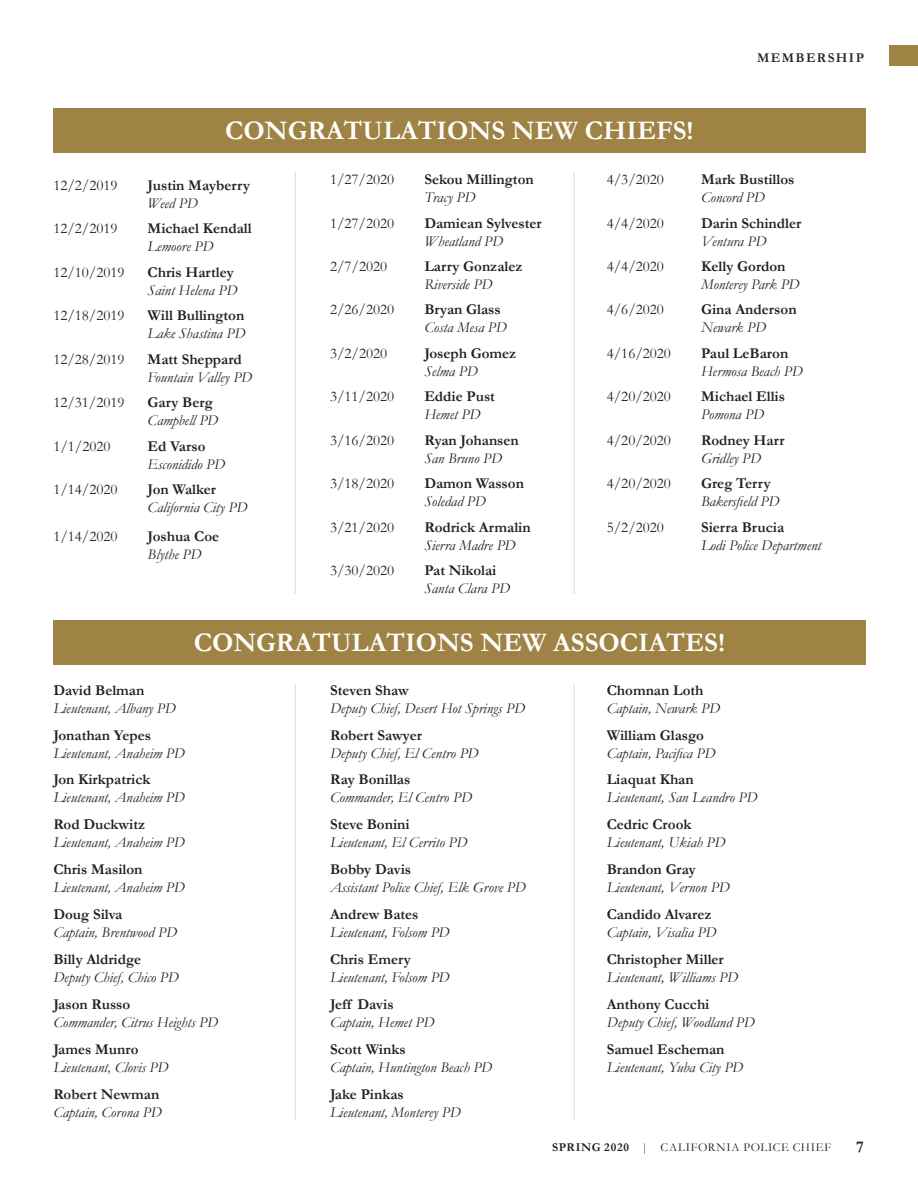
<style>
.page{position:relative;width:918px;height:1188px;background:#fff}
.page>*{position:absolute;margin:0;border:0;box-sizing:border-box;transform-origin:0 0}
.t1{font:700 27px "Garamond";color:#fff}
.t2{font:700 16.5px "Garamond";color:#231f20}
.t3{font:italic 15px "Garamond";color:#231f20}
.t4{font:700 15px "Garamond";color:#231f20}
.t5{font:15px "Garamond";color:#231f20}
.t6{font:700 13.5px "Garamond";letter-spacing:.1em;color:#25282a}
.t7{font:12px "Garamond";letter-spacing:.065em;color:#231f20}
.s1{font-weight:700}
</style>
<div class="page">
<div style="left:53px;top:108px;width:813px;height:45px;background:#9f8344"></div>
<div style="left:53px;top:620px;width:813px;height:45px;background:#9f8344"></div>
<hr style="left:295px;top:172px;width:1px;height:422px;background:#dcd8d7">
<hr style="left:574px;top:172px;width:1px;height:422px;background:#dcd8d7">
<div style="left:889px;top:45px;width:29px;height:21px;background:#9f8344"></div>
<hr style="left:295px;top:685px;width:1px;height:435px;background:#dcd8d7">
<hr style="left:574px;top:685px;width:1px;height:435px;background:#dcd8d7">
<h1 class="t1" style="left:225px;top:115px;width:470px">CONGRATULATIONS NEW CHIEFS!</h1>
<p class="t6" style="left:757px;top:49px;width:108px">MEMBERSHIP</p>
<p class="t5" style="left:53px;top:176px;width:66px">12/2/2019</p>
<p class="t4" style="left:148px;top:176px;width:104px">Justin Mayberry</p>
<p class="t3" style="left:148px;top:194px;width:52px">Weed PD</p>
<p class="t5" style="left:53px;top:220px;width:66px">12/2/2019</p>
<p class="t4" style="left:148px;top:220px;width:106px">Michael Kendall</p>
<p class="t3" style="left:148px;top:238px;width:67px">Lemoore PD</p>
<p class="t5" style="left:53px;top:263px;width:73px">12/10/2019</p>
<p class="t4" style="left:148px;top:263px;width:88px">Chris Hartley</p>
<p class="t3" style="left:148px;top:281px;width:91px">Saint Helena PD</p>
<p class="t5" style="left:53px;top:307px;width:73px">12/18/2019</p>
<p class="t4" style="left:148px;top:307px;width:98px">Will Bullington</p>
<p class="t3" style="left:148px;top:325px;width:99px">Lake Shastina PD</p>
<p class="t5" style="left:53px;top:350px;width:73px">12/28/2019</p>
<p class="t4" style="left:148px;top:350px;width:96px">Matt Sheppard</p>
<p class="t3" style="left:148px;top:368px;width:106px">Fountain Valley PD</p>
<p class="t5" style="left:53px;top:394px;width:73px">12/31/2019</p>
<p class="t4" style="left:148px;top:394px;width:67px">Gary Berg</p>
<p class="t3" style="left:148px;top:412px;width:72px">Campbell PD</p>
<p class="t5" style="left:53px;top:437px;width:59px">1/1/2020</p>
<p class="t4" style="left:148px;top:437px;width:59px">Ed Varso</p>
<p class="t3" style="left:148px;top:455px;width:79px">Esconidido PD</p>
<p class="t5" style="left:53px;top:481px;width:66px">1/14/2020</p>
<p class="t4" style="left:148px;top:481px;width:70px">Jon Walker</p>
<p class="t3" style="left:148px;top:499px;width:101px">California City PD</p>
<p class="t5" style="left:53px;top:527px;width:66px">1/14/2020</p>
<p class="t4" style="left:148px;top:527px;width:73px">Joshua Coe</p>
<p class="t3" style="left:148px;top:545px;width:55px">Blythe PD</p>
<p class="t5" style="left:330px;top:170px;width:66px">1/27/2020</p>
<p class="t4" style="left:424px;top:170px;width:111px">Sekou Millington</p>
<p class="t3" style="left:424px;top:188px;width:53px">Tracy PD</p>
<p class="t5" style="left:330px;top:214px;width:66px">1/27/2020</p>
<p class="t4" style="left:424px;top:214px;width:119px">Damiean Sylvester</p>
<p class="t3" style="left:424px;top:232px;width:80px">Wheatland PD</p>
<p class="t5" style="left:330px;top:257px;width:59px">2/7/2020</p>
<p class="t4" style="left:424px;top:257px;width:100px">Larry Gonzalez</p>
<p class="t3" style="left:424px;top:275px;width:69px">Riverside PD</p>
<p class="t5" style="left:330px;top:301px;width:66px">2/26/2020</p>
<p class="t4" style="left:424px;top:301px;width:78px">Bryan Glass</p>
<p class="t3" style="left:424px;top:319px;width:84px">Costa Mesa PD</p>
<p class="t5" style="left:330px;top:344px;width:59px">3/2/2020</p>
<p class="t4" style="left:424px;top:344px;width:93px">Joseph Gomez</p>
<p class="t3" style="left:424px;top:362px;width:55px">Selma PD</p>
<p class="t5" style="left:330px;top:388px;width:66px">3/11/2020</p>
<p class="t4" style="left:424px;top:388px;width:72px">Eddie Pust</p>
<p class="t3" style="left:424px;top:406px;width:58px">Hemet PD</p>
<p class="t5" style="left:330px;top:431px;width:66px">3/16/2020</p>
<p class="t4" style="left:424px;top:431px;width:96px">Ryan Johansen</p>
<p class="t3" style="left:424px;top:449px;width:79px">San Bruno PD</p>
<p class="t5" style="left:330px;top:475px;width:66px">3/18/2020</p>
<p class="t4" style="left:424px;top:475px;width:101px">Damon Wasson</p>
<p class="t3" style="left:424px;top:493px;width:63px">Soledad PD</p>
<p class="t5" style="left:330px;top:518px;width:66px">3/21/2020</p>
<p class="t4" style="left:424px;top:518px;width:108px">Rodrick Armalin</p>
<p class="t3" style="left:424px;top:536px;width:93px">Sierra Madre PD</p>
<p class="t5" style="left:330px;top:562px;width:66px">3/30/2020</p>
<p class="t4" style="left:424px;top:562px;width:74px">Pat Nikolai</p>
<p class="t3" style="left:424px;top:580px;width:87px">Santa Clara PD</p>
<p class="t5" style="left:607px;top:170px;width:59px">4/3/2020</p>
<p class="t4" style="left:701px;top:170px;width:95px">Mark Bustillos</p>
<p class="t3" style="left:701px;top:188px;width:65px">Concord PD</p>
<p class="t5" style="left:607px;top:214px;width:59px">4/4/2020</p>
<p class="t4" style="left:701px;top:214px;width:102px">Darin Schindler</p>
<p class="t3" style="left:701px;top:232px;width:67px">Ventura PD</p>
<p class="t5" style="left:607px;top:257px;width:59px">4/4/2020</p>
<p class="t4" style="left:701px;top:257px;width:86px">Kelly Gordon</p>
<p class="t3" style="left:701px;top:275px;width:100px">Monterey Park PD</p>
<p class="t5" style="left:607px;top:301px;width:59px">4/6/2020</p>
<p class="t4" style="left:701px;top:301px;width:97px">Gina Anderson</p>
<p class="t3" style="left:701px;top:319px;width:66px">Newark PD</p>
<p class="t5" style="left:607px;top:344px;width:66px">4/16/2020</p>
<p class="t4" style="left:701px;top:344px;width:89px">Paul LeBaron</p>
<p class="t3" style="left:701px;top:362px;width:103px">Hermosa Beach PD</p>
<p class="t5" style="left:607px;top:388px;width:66px">4/20/2020</p>
<p class="t4" style="left:701px;top:388px;width:86px">Michael Ellis</p>
<p class="t3" style="left:701px;top:406px;width:64px">Pomona PD</p>
<p class="t5" style="left:607px;top:431px;width:66px">4/20/2020</p>
<p class="t4" style="left:701px;top:431px;width:85px">Rodney Harr</p>
<p class="t3" style="left:701px;top:449px;width:61px">Gridley PD</p>
<p class="t5" style="left:607px;top:475px;width:66px">4/20/2020</p>
<p class="t4" style="left:701px;top:475px;width:71px">Greg Terry</p>
<p class="t3" style="left:701px;top:493px;width:80px">Bakersfield PD</p>
<p class="t5" style="left:607px;top:518px;width:59px">5/2/2020</p>
<p class="t4" style="left:701px;top:518px;width:85px">Sierra Brucia</p>
<p class="t3" style="left:701px;top:536px;width:122px">Lodi Police Department</p>
<h1 class="t1" style="left:194px;top:626px;width:533px">CONGRATULATIONS NEW ASSOCIATES!</h1>
<p class="t4" style="left:53px;top:681px;width:93px">David Belman</p>
<p class="t3" style="left:53px;top:699px;width:124px">Lieutenant, Albany PD</p>
<p class="t4" style="left:53px;top:726px;width:99px">Jonathan Yepes</p>
<p class="t3" style="left:53px;top:744px;width:133px">Lieutenant, Anaheim PD</p>
<p class="t4" style="left:53px;top:771px;width:99px">Jon Kirkpatrick</p>
<p class="t3" style="left:53px;top:789px;width:133px">Lieutenant, Anaheim PD</p>
<p class="t4" style="left:53px;top:816px;width:93px">Rod Duckwitz</p>
<p class="t3" style="left:53px;top:834px;width:133px">Lieutenant, Anaheim PD</p>
<p class="t4" style="left:53px;top:861px;width:91px">Chris Masilon</p>
<p class="t3" style="left:53px;top:879px;width:133px">Lieutenant, Anaheim PD</p>
<p class="t4" style="left:53px;top:905px;width:71px">Doug Silva</p>
<p class="t3" style="left:53px;top:923px;width:125px">Captain, Brentwood PD</p>
<p class="t4" style="left:53px;top:950px;width:89px">Billy Aldridge</p>
<p class="t3" style="left:53px;top:968px;width:127px">Deputy Chief, Chico PD</p>
<p class="t4" style="left:53px;top:995px;width:79px">Jason Russo</p>
<p class="t3" style="left:53px;top:1013px;width:166px">Commander, Citrus Heights PD</p>
<p class="t4" style="left:53px;top:1040px;width:87px">James Munro</p>
<p class="t3" style="left:53px;top:1058px;width:117px">Lieutenant, Clovis PD</p>
<p class="t4" style="left:53px;top:1085px;width:107px">Robert Newman</p>
<p class="t3" style="left:53px;top:1103px;width:110px">Captain, Corona PD</p>
<p class="t4" style="left:330px;top:681px;width:80px">Steven Shaw</p>
<p class="t3" style="left:330px;top:699px;width:196px">Deputy Chief, Desert Hot Springs PD</p>
<p class="t4" style="left:330px;top:726px;width:93px">Robert Sawyer</p>
<p class="t3" style="left:330px;top:744px;width:150px">Deputy Chief, El Centro PD</p>
<p class="t4" style="left:330px;top:771px;width:82px">Ray Bonillas</p>
<p class="t3" style="left:330px;top:789px;width:143px">Commander, El Centro PD</p>
<p class="t4" style="left:330px;top:816px;width:81px">Steve Bonini</p>
<p class="t3" style="left:330px;top:834px;width:139px">Lieutenant, El Cerrito PD</p>
<p class="t4" style="left:330px;top:861px;width:83px">Bobby Davis</p>
<p class="t3" style="left:330px;top:879px;width:197px">Assistant Police Chief, Elk Grove PD</p>
<p class="t4" style="left:330px;top:905px;width:90px">Andrew Bates</p>
<p class="t3" style="left:330px;top:923px;width:121px">Lieutenant, Folsom PD</p>
<p class="t4" style="left:330px;top:950px;width:82px">Chris Emery</p>
<p class="t3" style="left:330px;top:968px;width:121px">Lieutenant, Folsom PD</p>
<p class="t4" style="left:330px;top:995px;width:65px">Jeff Davis</p>
<p class="t3" style="left:330px;top:1013px;width:106px">Captain, Hemet PD</p>
<p class="t4" style="left:330px;top:1040px;width:77px">Scott Winks</p>
<p class="t3" style="left:330px;top:1058px;width:164px">Captain, Huntington Beach PD</p>
<p class="t4" style="left:330px;top:1085px;width:75px">Jake Pinkas</p>
<p class="t3" style="left:330px;top:1103px;width:132px">Lieutenant, Monterey PD</p>
<p class="t4" style="left:607px;top:681px;width:98px">Chomnan Loth</p>
<p class="t3" style="left:607px;top:699px;width:115px">Captain, Newark PD</p>
<p class="t4" style="left:607px;top:726px;width:99px">William Glasgo</p>
<p class="t3" style="left:607px;top:744px;width:110px">Captain, Pacifica PD</p>
<p class="t4" style="left:607px;top:771px;width:89px">Liaquat Khan</p>
<p class="t3" style="left:607px;top:789px;width:152px">Lieutenant, San Leandro PD</p>
<p class="t4" style="left:607px;top:816px;width:86px">Cedric Crook</p>
<p class="t3" style="left:607px;top:834px;width:120px">Lieutenant, Ukiah PD</p>
<p class="t4" style="left:607px;top:861px;width:91px">Brandon Gray</p>
<p class="t3" style="left:607px;top:879px;width:124px">Lieutenant, Vernon PD</p>
<p class="t4" style="left:607px;top:905px;width:106px">Candido Alvarez</p>
<p class="t3" style="left:607px;top:923px;width:111px">Captain, Visalia PD</p>
<p class="t4" style="left:607px;top:950px;width:119px">Christopher Miller</p>
<p class="t3" style="left:607px;top:968px;width:133px">Lieutenant, Williams PD</p>
<p class="t4" style="left:607px;top:995px;width:104px">Anthony Cucchi</p>
<p class="t3" style="left:607px;top:1013px;width:149px">Deputy Chief, Woodland PD</p>
<p class="t4" style="left:607px;top:1040px;width:119px">Samuel Escheman</p>
<p class="t3" style="left:607px;top:1058px;width:138px">Lieutenant, Yuba City PD</p>
<p class="t7" style="left:552px;top:1140px;width:281px"><span class="s1">SPRING 2020</span> | CALIFORNIA POLICE CHIEF</p>
<p class="t2" style="left:856px;top:1137px;width:9px">7</p>
</div>
